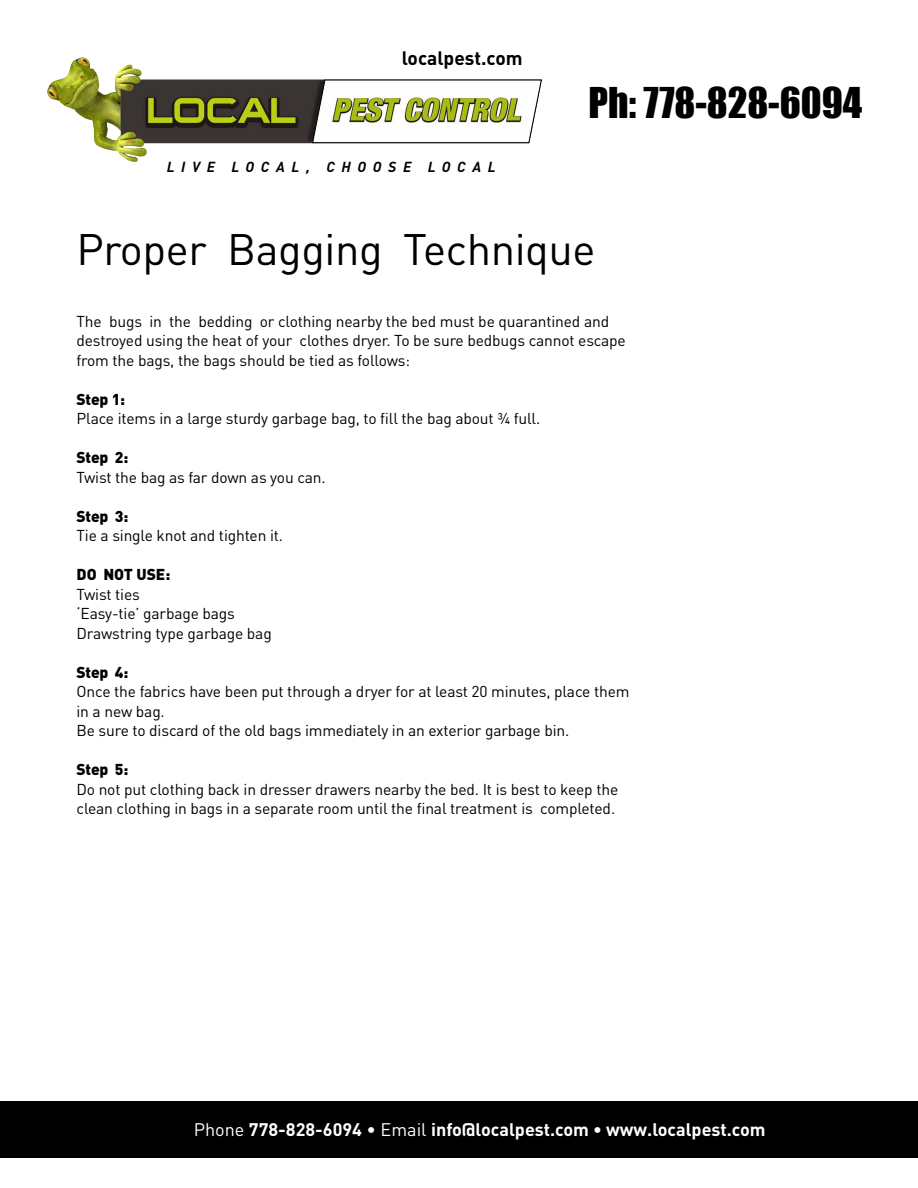
<style>
.page{position:relative;width:918px;height:1188px;background:#fff}
.page>*{position:absolute;margin:0;border:0;box-sizing:border-box;transform-origin:0 0}
.t1{font:43.5px "DIN Pro";letter-spacing:-.01em;color:#000}
.t2{font:39px "Impact";color:#000}
.t3{font:700 19.2px "DIN Pro";color:#000}
.t4{font:700 18px "DIN Pro";color:#fff}
.t5{font:15.6px/19.5px "DIN Pro";letter-spacing:-.01em;color:#000}
.t6{font:900 15.6px "DIN Pro";letter-spacing:-.01em;color:#000}
.t7{font:italic 700 14.4px "DIN";letter-spacing:.46em;color:#000}
.s1{font-weight:400}
</style>
<div class="page">
<div style="left:0;top:1101px;width:918px;height:57px;background:#000"></div>
<img style="left:47px;top:57px;width:483px;height:105px">
<svg style="left:312px;top:79px;width:230px;height:64px"></svg>
<p class="t3" style="left:402px;top:45px;width:122px">localpest.com</p>
<p class="t7" style="left:167px;top:157px;width:330px">LIVE LOCAL, CHOOSE LOCAL</p>
<h2 class="t2" style="left:589px;top:72px;width:275px">Ph: 778-828-6094</h2>
<h1 class="t1" style="left:77px;top:220px;width:521px">Proper Bagging Technique</h1>
<p class="t5" style="left:77px;top:311px;width:551px">The bugs in the bedding or clothing nearby the bed must be quarantined and destroyed using the heat of your clothes dryer. To be sure bedbugs cannot escape from the bags, the bags should be tied as follows:</p>
<p class="t6" style="left:77px;top:388px;width:50px">Step 1:</p>
<p class="t5" style="left:77px;top:408px;width:465px">Place items in a large sturdy garbage bag, to fill the bag about ¾ full.</p>
<p class="t6" style="left:77px;top:447px;width:53px">Step 2:</p>
<p class="t5" style="left:77px;top:467px;width:251px">Twist the bag as far down as you can.</p>
<p class="t6" style="left:77px;top:505px;width:53px">Step 3:</p>
<p class="t5" style="left:77px;top:525px;width:208px">Tie a single knot and tighten it.</p>
<p class="t6" style="left:77px;top:564px;width:95px">DO NOT USE:</p>
<p class="t5" style="left:77px;top:584px;width:197px">Twist ties<br>‘Easy-tie’ garbage bags<br>Drawstring type garbage bag</p>
<p class="t6" style="left:77px;top:661px;width:53px">Step 4:</p>
<p class="t5" style="left:77px;top:681px;width:555px">Once the fabrics have been put through a dryer for at least 20 minutes, place them in a new bag.<br>Be sure to discard of the old bags immediately in an exterior garbage bin.</p>
<p class="t6" style="left:77px;top:759px;width:53px">Step 5:</p>
<p class="t5" style="left:77px;top:779px;width:543px">Do not put clothing back in dresser drawers nearby the bed. It is best to keep the clean clothing in bags in a separate room until the final treatment is completed.</p>
<p class="t4" style="left:194px;top:1118px;width:573px"><span class="s1">Phone</span> 778-828-6094 <span class="s1">• Email</span> info@localpest.com • www.localpest.com</p>
</div>
